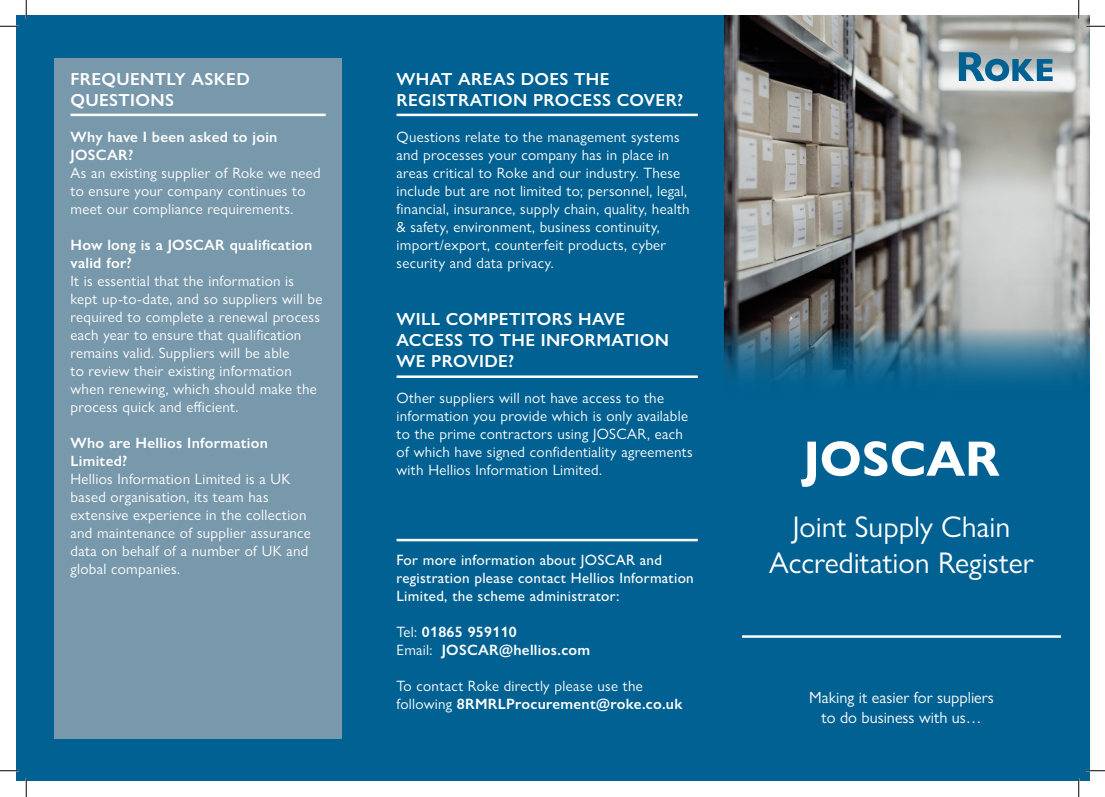
<style>
.page{position:relative;width:1105px;height:797px;background:#fff}
.page>*{position:absolute;margin:0;border:0;box-sizing:border-box;transform-origin:0 0}
.t1{font:700 50px "Gill Sans Nova";color:#fff}
.t2{font:30px "Gill Sans Nova";color:#fff}
.t3{font:600 17.5px/21px "Gill Sans Nova";letter-spacing:.02em;color:#fff}
.t4{font:16.25px "Gill Sans Nova";color:#fff}
.t5{font:15px/18px "Gill Sans Nova";letter-spacing:.02em;color:#fff}
.t6{font:600 15px/18px "Gill Sans Nova";letter-spacing:.02em;color:#fff}
.t7{font:500 15px/18px "Gill Sans Nova";letter-spacing:.02em;color:#fff}
.s1{font-weight:400}
.s2{font-weight:600}
</style>
<div class="page">
<div style="left:16px;top:16px;width:1073px;height:765px;background:#006192"></div>
<img style="left:724px;top:16px;width:365px;height:365px">
<svg style="left:959px;top:52px;width:94px;height:29px"></svg>
<hr style="left:397px;top:114px;width:301px;height:2px;background:#fff">
<hr style="left:397px;top:375px;width:301px;height:3px;background:#fff">
<hr style="left:397px;top:539px;width:301px;height:2px;background:#fff">
<hr style="left:742px;top:635px;width:319px;height:2px;background:#fff">
<div style="left:55px;top:58px;width:287px;height:680px;background:#7898ac"></div>
<hr style="left:71px;top:114px;width:255px;height:2px;background:#fff">
<svg style="left:0;top:25px;width:19px;height:2px"></svg>
<svg style="left:1086px;top:25px;width:19px;height:2px"></svg>
<svg style="left:0;top:770px;width:19px;height:1px"></svg>
<svg style="left:1086px;top:770px;width:19px;height:1px"></svg>
<svg style="left:25px;top:0;width:2px;height:19px"></svg>
<svg style="left:25px;top:778px;width:2px;height:19px"></svg>
<svg style="left:1078px;top:0;width:1px;height:19px"></svg>
<svg style="left:1078px;top:778px;width:1px;height:19px"></svg>
<p class="t3" style="left:71px;top:68px;width:181px">FREQUENTLY ASKED<br>QUESTIONS</p>
<p class="t6" style="left:71px;top:128px;width:208px">Why have I been asked to join<br>JOSCAR?</p>
<p class="t5" style="left:71px;top:164px;width:252px">As an existing supplier of Roke we need to ensure your company continues to meet our compliance requirements.</p>
<p class="t6" style="left:71px;top:236px;width:243px">How long is a JOSCAR qualification</p>
<p class="t6" style="left:71px;top:254px;width:63px">valid for?</p>
<p class="t5" style="left:71px;top:272px;width:253px">It is essential that the information is kept up-to-date, and so suppliers will be required to complete a renewal process each year to ensure that qualification remains valid. Suppliers will be able<br>to review their existing information when renewing, which should make the process quick and efficient.</p>
<p class="t6" style="left:71px;top:434px;width:199px">Who are Hellios Information<br>Limited?</p>
<p class="t5" style="left:71px;top:470px;width:242px">Hellios Information Limited is a UK based organisation, its team has extensive experience in the collection and maintenance of supplier assurance data on behalf of a number of UK and global companies.</p>
<p class="t3" style="left:397px;top:68px;width:288px">WHAT AREAS DOES THE<br>REGISTRATION PROCESS COVER?</p>
<p class="t5" style="left:397px;top:128px;width:284px">Questions relate to the management systems</p>
<p class="t5" style="left:397px;top:146px;width:274px">and processes your company has in place in</p>
<p class="t5" style="left:397px;top:164px;width:295px">areas critical to Roke and our industry. These include but are not limited to; personnel, legal, financial, insurance, supply chain, quality, health &amp; safety, environment, business continuity, import/export, counterfeit products, cyber security and data privacy.</p>
<p class="t3" style="left:397px;top:308px;width:230px">WILL COMPETITORS HAVE</p>
<p class="t3" style="left:397px;top:329px;width:274px">ACCESS TO THE INFORMATION</p>
<p class="t3" style="left:397px;top:350px;width:119px">WE PROVIDE?</p>
<p class="t5" style="left:397px;top:389px;width:293px">Other suppliers will not have access to the information you provide which is only available</p>
<p class="t5" style="left:397px;top:425px;width:288px">to the prime contractors using JOSCAR, each</p>
<p class="t5" style="left:397px;top:443px;width:298px">of which have signed confidentiality agreements with Hellios Information Limited.</p>
<p class="t7" style="left:397px;top:551px;width:299px">For more information about JOSCAR and registration please contact Hellios Information<br>Limited, the scheme administrator:</p>
<p class="t6" style="left:397px;top:623px;width:122px"><span class="s1">Tel:</span> 01865 959110</p>
<p class="t6" style="left:397px;top:641px;width:195px"><span class="s1">Email:</span> JOSCAR@hellios.com</p>
<p class="t5" style="left:397px;top:677px;width:287px">To contact Roke directly please use the following <span class="s2">8RMRLProcurement@roke.co.uk</span></p>
<p class="t1" style="left:803px;top:427px;width:198px">JOSCAR</p>
<p class="t2" style="left:793px;top:508px;width:219px">Joint Supply Chain</p>
<p class="t2" style="left:769px;top:544px;width:266px">Accreditation Register</p>
<p class="t4" style="left:809px;top:687px;width:186px">Making it easier for suppliers</p>
<p class="t4" style="left:821px;top:707px;width:162px">to do business with us…</p>
</div>
